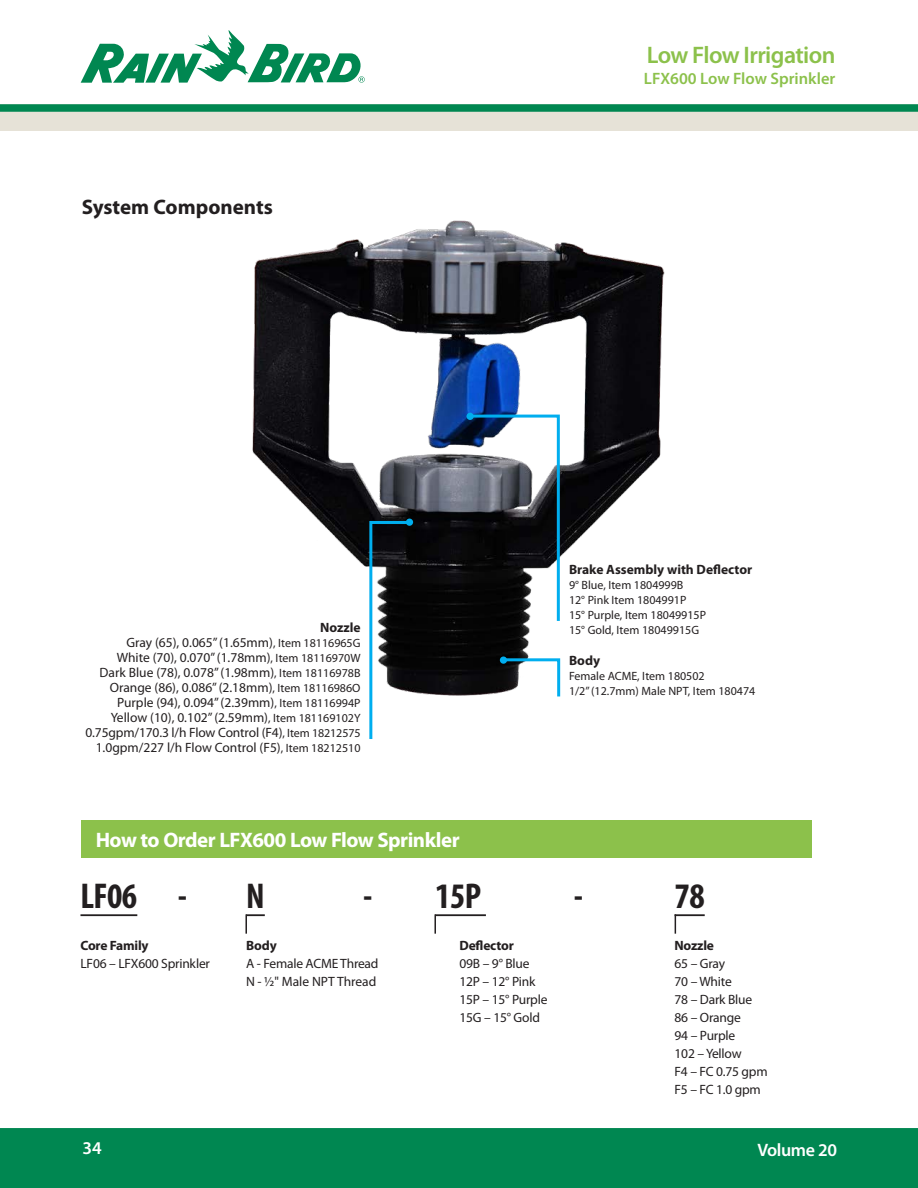
<style>
.page{position:relative;width:918px;height:1188px;background:#fff}
.page>*{position:absolute;margin:0;border:0;box-sizing:border-box;transform-origin:0 0}
.t1{font:700 condensed 36px "Myriad Pro";letter-spacing:-.015em;color:#231f20}
.t2{font:600 24px "Myriad Pro";letter-spacing:-.025em;color:#8cc14b}
.Head{font:700 21px "Myriad Pro";letter-spacing:-.025em;color:#fff}
.t3{font:700 21px "Myriad Pro";color:#231f20}
.t4{font:600 18px "Myriad Pro";letter-spacing:-.025em;color:#fff}
.t5{font:600 16.5px "Myriad Pro";color:#8cc14b}
.t6{font:13.5px/15px "Myriad Pro";letter-spacing:-.01em;color:#231f20;text-align:right}
.t7{font:700 13.5px "Myriad Pro";letter-spacing:-.005em;color:#231f20}
.t8{font:12px/15px "Myriad Pro";color:#231f20}
.s1{font-size:12px}
</style>
<div class="page">
<div style="left:0;top:1128px;width:918px;height:60px;background:#008751"></div>
<div style="left:0;top:105px;width:918px;height:26px;background:#e6e2d7"></div>
<div style="left:0;top:104px;width:918px;height:8px;background:#008751"></div>
<svg style="left:81px;top:30px;width:284px;height:53px"></svg>
<img style="left:117px;top:82px;width:692px;height:614px">
<div style="left:82px;top:820px;width:730px;height:38px;background:#8cc14b"></div>
<hr style="left:80px;top:914px;width:57px;height:2px;background:#231f20">
<svg style="left:247px;top:914px;width:18px;height:2px"></svg>
<hr style="left:435px;top:914px;width:51px;height:2px;background:#231f20">
<hr style="left:675px;top:914px;width:30px;height:2px;background:#231f20">
<hr style="left:245px;top:914px;width:2px;height:20px;background:#231f20">
<hr style="left:434px;top:914px;width:2px;height:20px;background:#231f20">
<svg style="left:675px;top:914px;width:1px;height:20px"></svg>
<svg style="left:368px;top:519px;width:47px;height:220px"></svg>
<div style="left:406px;top:519px;width:7px;height:7px;background:#00aeef;border-radius:50%"></div>
<svg style="left:498px;top:657px;width:64px;height:40px"></svg>
<div style="left:500px;top:657px;width:7px;height:7px;background:#00aeef;border-radius:50%"></div>
<svg style="left:465px;top:413px;width:96px;height:211px"></svg>
<div style="left:467px;top:413px;width:7px;height:7px;background:#00aeef;border-radius:50%"></div>
<p class="t3" style="left:82px;top:193px;width:193px">System Components</p>
<p class="t2" style="left:647px;top:39px;width:190px">Low Flow Irrigation</p>
<p class="t5" style="left:644px;top:68px;width:193px">LFX600 Low Flow Sprinkler</p>
<p class="t7" style="left:320px;top:619px;width:42px">Nozzle</p>
<p class="t6" style="left:126px;top:635px;width:236px">Gray (65), 0.065” (1.65mm)<span class="s1">, Item 18116965G</span></p>
<p class="t6" style="left:117px;top:650px;width:245px">White (70), 0.070” (1.78mm)<span class="s1">, Item 18116970W</span></p>
<p class="t6" style="left:100px;top:665px;width:262px">Dark Blue (78), 0.078” (1.98mm)<span class="s1">, Item 18116978B</span></p>
<p class="t6" style="left:110px;top:680px;width:252px">Orange (86), 0.086” (2.18mm)<span class="s1">, Item 18116986O</span></p>
<p class="t6" style="left:117px;top:695px;width:245px">Purple (94), 0.094” (2.39mm)<span class="s1">, Item 18116994P</span></p>
<p class="t6" style="left:111px;top:710px;width:251px">Yellow (10), 0.102” (2.59mm)<span class="s1">, Item 181169102Y</span></p>
<p class="t6" style="left:85px;top:725px;width:277px">0.75gpm/170.3 l/h Flow Control (F4)<span class="s1">, Item 18212575<br></span>1.0gpm/227 l/h Flow Control (F5)<span class="s1">, Item 18212510</span></p>
<p class="t7" style="left:569px;top:560px;width:185px">Brake Assembly with Deflector</p>
<p class="t8" style="left:569px;top:577px;width:116px">9° Blue, Item 1804999B</p>
<p class="t8" style="left:569px;top:592px;width:119px">12° Pink Item 1804991P</p>
<p class="t8" style="left:569px;top:607px;width:139px">15° Purple, Item 18049915P<br>15° Gold, Item 18049915G</p>
<p class="t7" style="left:569px;top:651px;width:33px">Body</p>
<p class="t8" style="left:569px;top:668px;width:137px">Female ACME, Item 180502</p>
<p class="t8" style="left:569px;top:683px;width:188px">1/2” (12.7mm) Male NPT, Item 180474</p>
<p class="Head" style="left:96px;top:826px;width:365px">How to Order LFX600 Low Flow Sprinkler</p>
<p class="t1" style="left:80px;top:873px;width:58px">LF06</p>
<p class="t1" style="left:178px;top:873px;width:11px">-</p>
<p class="t1" style="left:246px;top:873px;width:20px">N</p>
<p class="t1" style="left:363px;top:873px;width:11px">-</p>
<p class="t1" style="left:435px;top:873px;width:48px">15P</p>
<p class="t1" style="left:574px;top:873px;width:11px">-</p>
<p class="t1" style="left:675px;top:873px;width:32px">78</p>
<p class="t7" style="left:80px;top:936px;width:70px">Core Family</p>
<p class="t6" style="left:80px;top:956px;width:131px">LF06 – LFX600 Sprinkler</p>
<p class="t7" style="left:246px;top:936px;width:32px">Body</p>
<p class="t6" style="left:246px;top:956px;width:134px">A - Female ACME Thread</p>
<p class="t6" style="left:246px;top:974px;width:132px">N - ½" Male NPT Thread</p>
<p class="t7" style="left:460px;top:936px;width:56px">Deflector</p>
<p class="t6" style="left:460px;top:956px;width:71px">09B – 9° Blue</p>
<p class="t6" style="left:460px;top:974px;width:77px">12P – 12° Pink</p>
<p class="t6" style="left:460px;top:992px;width:89px">15P – 15° Purple</p>
<p class="t6" style="left:460px;top:1010px;width:82px">15G – 15° Gold</p>
<p class="t7" style="left:675px;top:936px;width:41px">Nozzle</p>
<p class="t6" style="left:675px;top:956px;width:52px">65 – Gray</p>
<p class="t6" style="left:675px;top:974px;width:59px">70 – White</p>
<p class="t6" style="left:675px;top:992px;width:79px">78 – Dark Blue</p>
<p class="t6" style="left:675px;top:1010px;width:68px">86 – Orange</p>
<p class="t6" style="left:675px;top:1028px;width:62px">94 – Purple</p>
<p class="t6" style="left:675px;top:1046px;width:69px">102 – Yellow</p>
<p class="t6" style="left:675px;top:1064px;width:95px">F4 – FC 0.75 gpm</p>
<p class="t6" style="left:675px;top:1082px;width:88px">F5 – FC 1.0 gpm</p>
<h3 class="t4" style="left:83px;top:1136px;width:21px">34</h3>
<h3 class="t4" style="left:758px;top:1139px;width:81px">Volume 20</h3>
</div>
